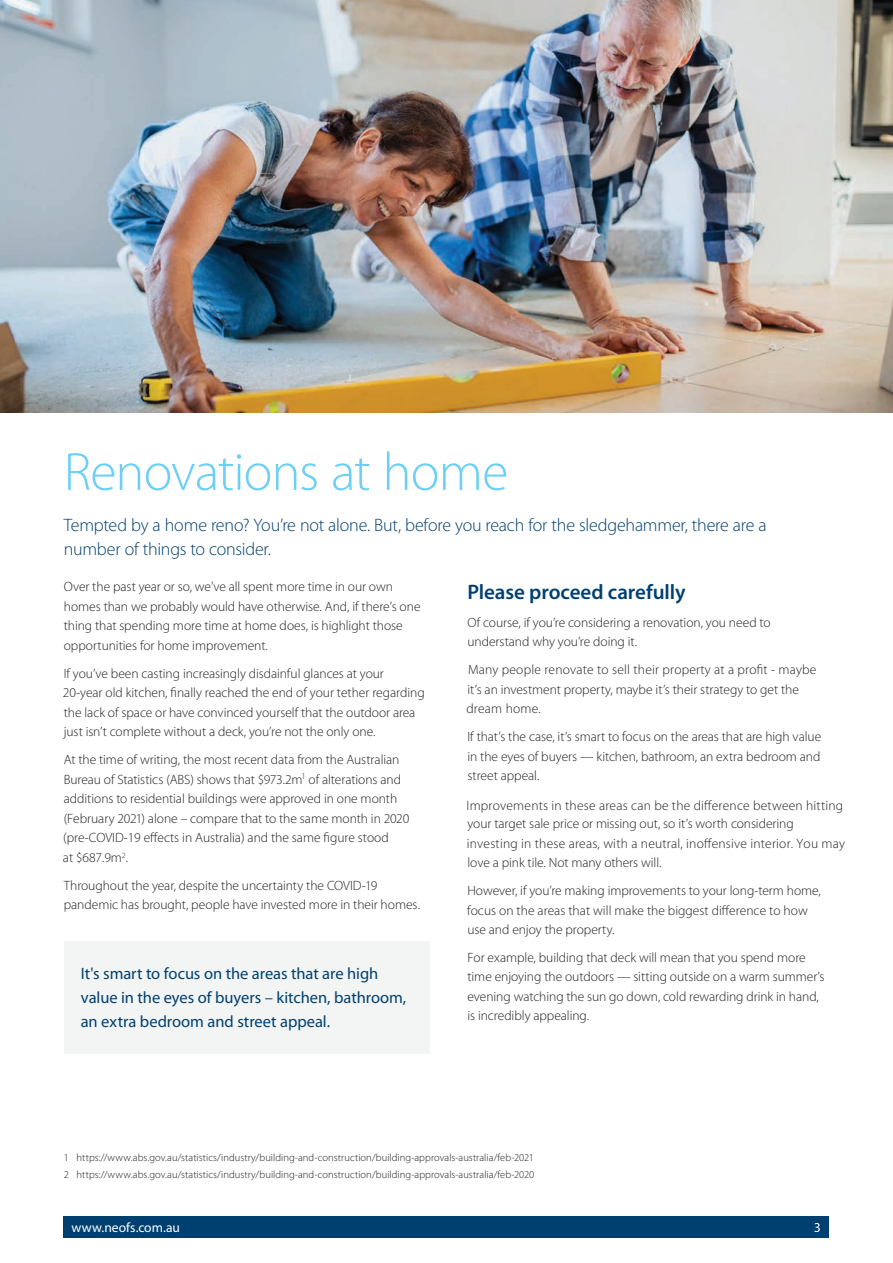
<style>
.page{position:relative;width:893px;height:1263px;background:#fff}
.page>*{position:absolute;margin:0;border:0;box-sizing:border-box;transform-origin:0 0}
.t1{font:300 54px "Myriad Pro";letter-spacing:-.015em;color:#6bcff6}
.t2{font:600 21px "Myriad Pro";letter-spacing:-.005em;color:#004071}
.t3{font:300 18px/24px "Myriad Pro";letter-spacing:-.015em;color:#004071}
.t4{font:16.5px/24px "Myriad Pro";letter-spacing:-.005em;color:#004071}
.t5{font:300 13.5px/19.5px "Myriad Pro";color:#231f20}
.t6{font:13.5px "Myriad Pro";color:#fff}
.t7{font:300 10.5px/17.1px "Myriad Pro";letter-spacing:.005em;color:#231f20}
</style>
<div class="page">
<div style="left:64px;top:941px;width:365px;height:112px;background:#f3f4f4"></div>
<img style="left:0;top:0;width:893px;height:412px">
<div style="left:64px;top:1216px;width:765px;height:21px;background:#004071"></div>
<svg style="left:814px;top:1223px;width:6px;height:9px"></svg>
<p class="t1" style="left:64px;top:442px;width:446px">Renovations at home</p>
<p class="t3" style="left:64px;top:513px;width:704px">Tempted by a home reno? You’re not alone. But, before you reach for the sledgehammer, there are a number of things to consider.</p>
<p class="t5" style="left:64px;top:577px;width:358px">Over the past year or so, we’ve all spent more time in our own homes than we probably would have otherwise. And, if there’s one thing that spending more time at home does, is highlight those opportunities for home improvement.</p>
<p class="t5" style="left:64px;top:664px;width:322px">If you’ve been casting increasingly disdainful glances at your</p>
<p class="t5" style="left:64px;top:703px;width:353px">the lack of space or have convinced yourself that the outdoor area just isn’t complete without a deck, you’re not the only one.</p>
<p class="t5" style="left:64px;top:750px;width:347px">At the time of writing, the most recent data from the Australian Bureau of Statistics (ABS) shows that $973.2m<sup>1</sup> of alterations and additions to residential buildings were approved in one month (February 2021) alone – compare that to the same month in 2020</p>
<p class="t2" style="left:467px;top:578px;width:220px">Please proceed carefully</p>
<p class="t5" style="left:467px;top:613px;width:305px">Of course, if you’re considering a renovation, you need to understand why you’re doing it.</p>
<p class="t5" style="left:467px;top:680px;width:333px">it’s an investment property, maybe it’s their strategy to get the</p>
<p class="t5" style="left:467px;top:727px;width:355px;text-align:justify">If that’s the case, it’s smart to focus on the areas that are high value in the eyes of buyers — kitchen, bathroom, an extra bedroom and street appeal.</p>
<p class="t5" style="left:467px;top:814px;width:328px">your target sale price or missing out, so it’s worth considering</p>
<p class="t5" style="left:467px;top:849px;width:355px;line-height:28px">love a pink tile. Not many others will.<br>However, if you’re making improvements to your long-term home,</p>
<p class="t5" style="left:467px;top:916px;width:340px;line-height:28px">use and enjoy the property.<br>For example, building that deck will mean that you spend more</p>
<p class="t5" style="left:467px;top:967px;width:358px">time enjoying the outdoors — sitting outside on a warm summer’s evening watching the sun go down, cold rewarding drink in hand, is incredibly appealing.</p>
<p class="t5" style="left:468px;top:660px;width:350px">Many people renovate to sell their property at a profit - maybe</p>
<p class="t5" style="left:466px;top:699px;width:76px">dream home.</p>
<p class="t5" style="left:63px;top:683px;width:363px">20-year old kitchen, finally reached the end of your tether regarding</p>
<p class="t5" style="left:467px;top:796px;width:378px">Improvements in these areas can be the difference between hitting</p>
<p class="t5" style="left:467px;top:833px;width:380px">investing in these areas, with a neutral, inoffensive interior. You may</p>
<p class="t5" style="left:63px;top:828px;width:327px;line-height:20px">(pre-COVID-19 effects in Australia) and the same figure stood at $687.9m<sup>2</sup>.</p>
<p class="t5" style="left:64px;top:876px;width:358px">Throughout the year, despite the uncertainty the COVID-19 pandemic has brought, people have invested more in their homes.</p>
<p class="t5" style="left:467px;top:901px;width:342px">focus on the areas that will make the biggest difference to how</p>
<p class="t4" style="left:81px;top:962px;width:327px">It's smart to focus on the areas that are high value in the eyes of buyers – kitchen, bathroom, an extra bedroom and street appeal.</p>
<p class="t7" style="left:64px;top:1149px;width:472px">1 https://www.abs.gov.au/statistics/industry/building-and-construction/building-approvals-australia/feb-2021<br>2 https://www.abs.gov.au/statistics/industry/building-and-construction/building-approvals-australia/feb-2020</p>
<p class="t6" style="left:71px;top:1219px;width:110px">www.neofs.com.au</p>
</div>
